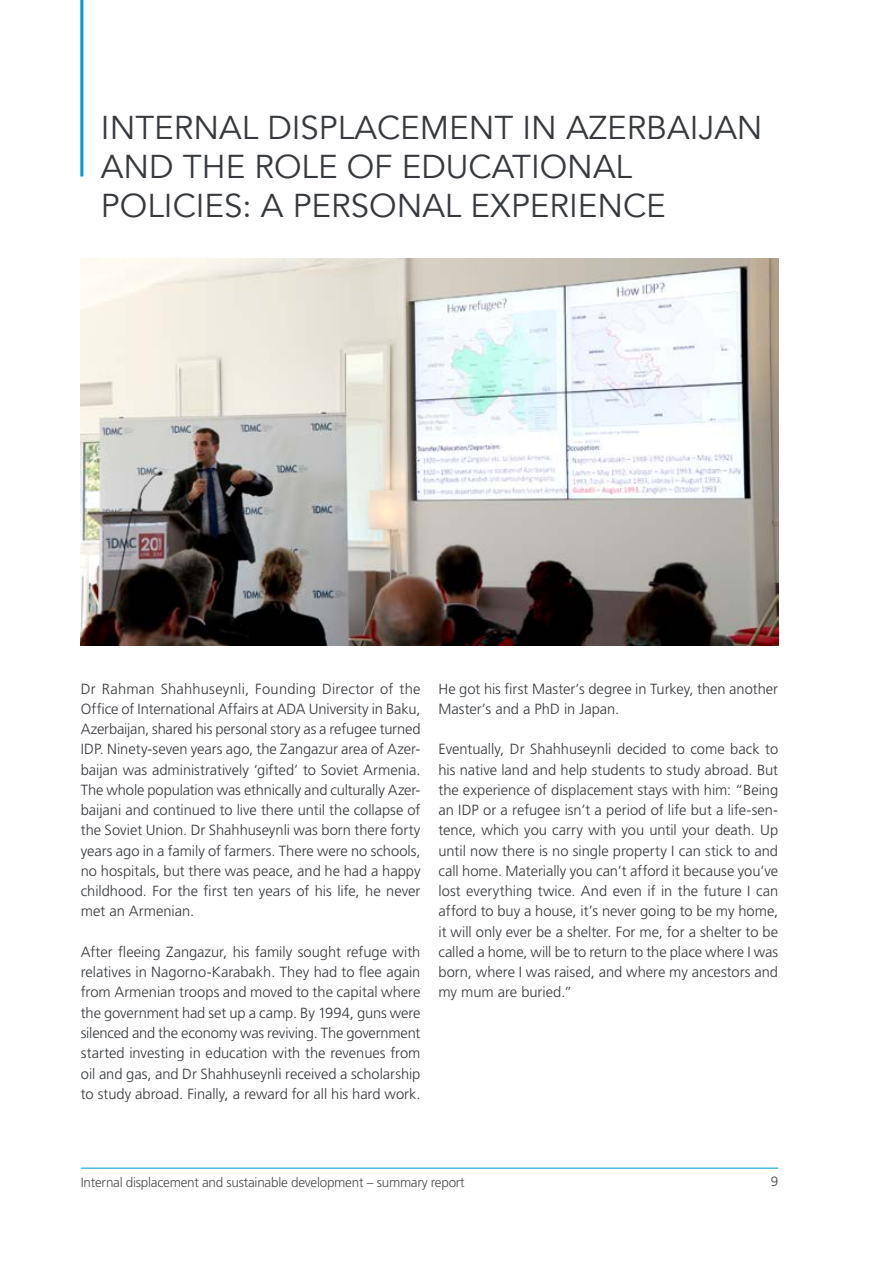
<style>
.page{position:relative;width:893px;height:1263px;background:#fff}
.page>*{position:absolute;margin:0;border:0;box-sizing:border-box;transform-origin:0 0}
.t1{font:33px/39px "Avenir";color:#36393d}
.t2{font:300 14.7px/20.2px "Frutiger LT Std";color:#36393d;text-align:justify}
.t3{font:300 13.5px "Frutiger LT Std";letter-spacing:-.02em;color:#4d4d4f}
.t4{font:300 13.5px "Frutiger LT Std";color:#444344}
</style>
<div class="page">
<hr style="left:81px;top:1168px;width:697px;height:1px;background:#0098d1">
<hr style="left:80px;top:0;width:3px;height:176px;background:#0098d1">
<img style="left:81px;top:258px;width:697px;height:388px">
<h1 class="t1" style="left:101px;top:109px;width:663px">INTERNAL DISPLACEMENT I N AZERBAIJAN<br>AND THE ROLE OF EDUCATIONAL<br>POLICI ES: A PERSONAL EXPERI ENCE</h1>
<p class="t2" style="left:81px;top:679px;width:341px">Dr Rahman Shahhuseynli, Founding Director of the Office of International Affairs at ADA University in Baku, Azerbaijan, shared his personal story as a refugee turned IDP. Ninety-seven years ago, the Zangazur area of Azer&shy;baijan was administratively ‘gifted’ to Soviet Armenia.<br>The whole population was ethnically and culturally Azer&shy;baijani and continued to live there until the collapse of the Soviet Union. Dr Shahhuseynli was born there forty years ago in a family of farmers. There were no schools, no hospitals, but there was peace, and he had a happy childhood. For the first ten years of his life, he never met an Armenian.</p>
<p class="t2" style="left:81px;top:942px;width:341px">After fleeing Zangazur, his family sought refuge with relatives in Nagorno-Karabakh. They had to flee again from Armenian troops and moved to the capital where the government had set up a camp. By 1994, guns were silenced and the economy was reviving. The government started investing in education with the revenues from oil and gas, and Dr Shahhuseynli received a scholarship to study abroad. Finally, a reward for all his hard work.</p>
<p class="t2" style="left:438px;top:679px;width:341px">He got his first Master’s degree in Turkey, then another<br>Master’s and a PhD in Japan.</p>
<p class="t2" style="left:438px;top:739px;width:341px">Eventually, Dr Shahhuseynli decided to come back to his native land and help students to study abroad. But the experience of displacement stays with him: “Being an IDP or a refugee isn’t a period of life but a life-sen&shy;tence, which you carry with you until your death. Up until now there is no single property I can stick to and call home. Materially you can’t afford it because you’ve lost everything twice. And even if in the future I can afford to buy a house, it’s never going to be my home, it will only ever be a shelter. For me, for a shelter to be called a home, will be to return to the place where I was born, where I was raised, and where my ancestors and my mum are buried.”</p>
<p class="t3" style="left:81px;top:1174px;width:385px">Internal displacement and sustainable development – summary report</p>
<p class="t4" style="left:771px;top:1174px;width:9px">9</p>
</div>
